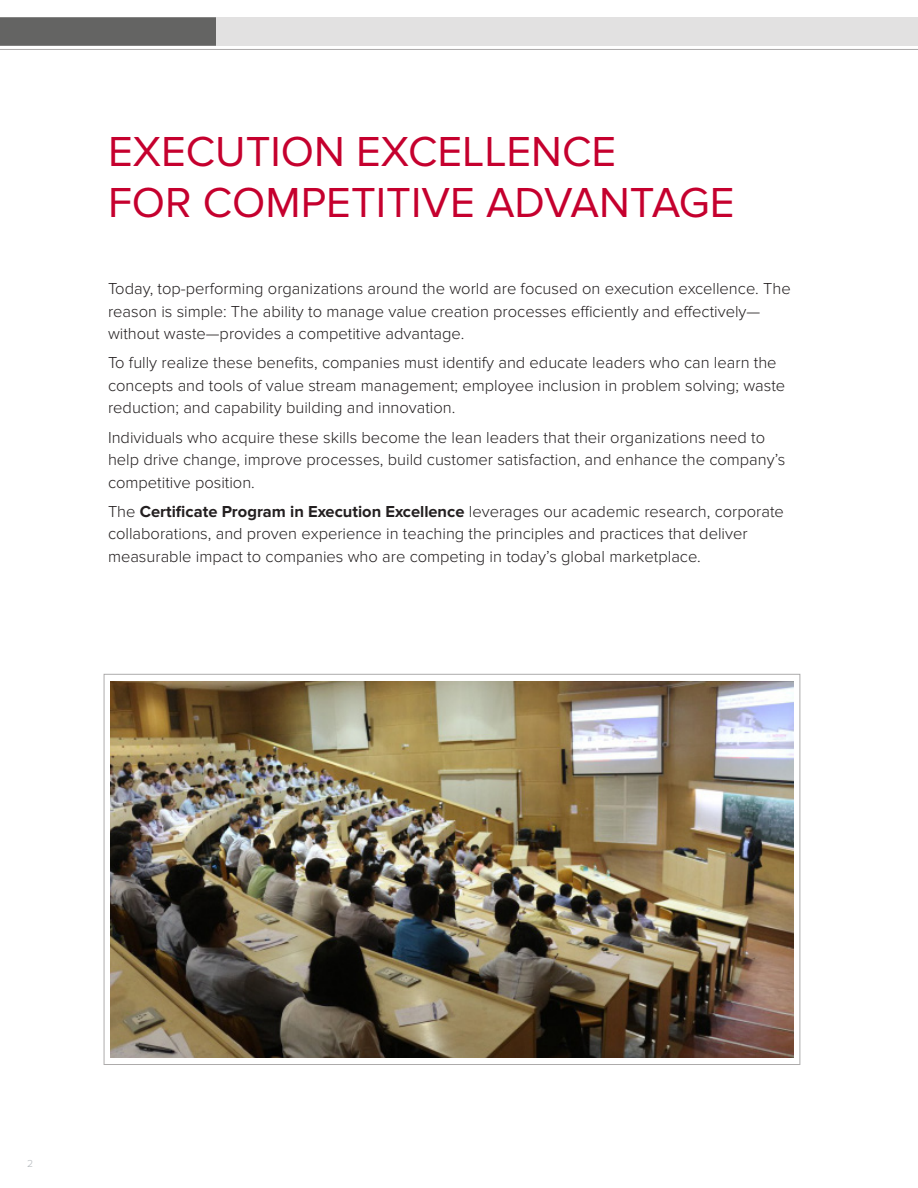
<style>
.page{position:relative;width:918px;height:1188px;background:#fff}
.page>*{position:absolute;margin:0;border:0;box-sizing:border-box;transform-origin:0 0}
.t1{font:43.5px/51px "Proxima Nova";color:#c5002e}
.t2{font:300 16.5px/22.5px "Proxima Nova";color:#231f20}
.t3{font:300 10.5px "Proxima Nova";color:#b2b7bb}
.s1{font-weight:700}
</style>
<div class="page">
<div style="left:0;top:17px;width:918px;height:29px;background:#e2e1e1"></div>
<hr style="left:0;top:49px;width:918px;height:1px;background:#aba9a9">
<div style="left:0;top:17px;width:216px;height:29px;background:#646463"></div>
<img style="left:111px;top:682px;width:682px;height:376px">
<p class="t1" style="left:108px;top:127px;width:628px">EXECUTION EXCELLENCE<br>FOR COMPETITIVE ADVANTAGE</p>
<p class="t2" style="left:108px;top:278px;width:684px">Today, top-performing organizations around the world are focused on execution excellence. The reason is simple: The ability to manage value creation processes efficiently and effectively— without waste—provides a competitive advantage.</p>
<p class="t2" style="left:108px;top:352px;width:679px">To fully realize these benefits, companies must identify and educate leaders who can learn the concepts and tools of value stream management; employee inclusion in problem solving; waste reduction; and capability building and innovation.</p>
<p class="t2" style="left:108px;top:426px;width:679px">Individuals who acquire these skills become the lean leaders that their organizations need to help drive change, improve processes, build customer satisfaction, and enhance the company’s competitive position.</p>
<p class="t2" style="left:108px;top:500px;width:677px">The <span class="s1">Certificate Program in Execution Excellence</span> leverages our academic research, corporate collaborations, and proven experience in teaching the principles and practices that deliver measurable impact to companies who are competing in today’s global marketplace.</p>
<p class="t3" style="left:27px;top:1157px;width:8px">2</p>
</div>
